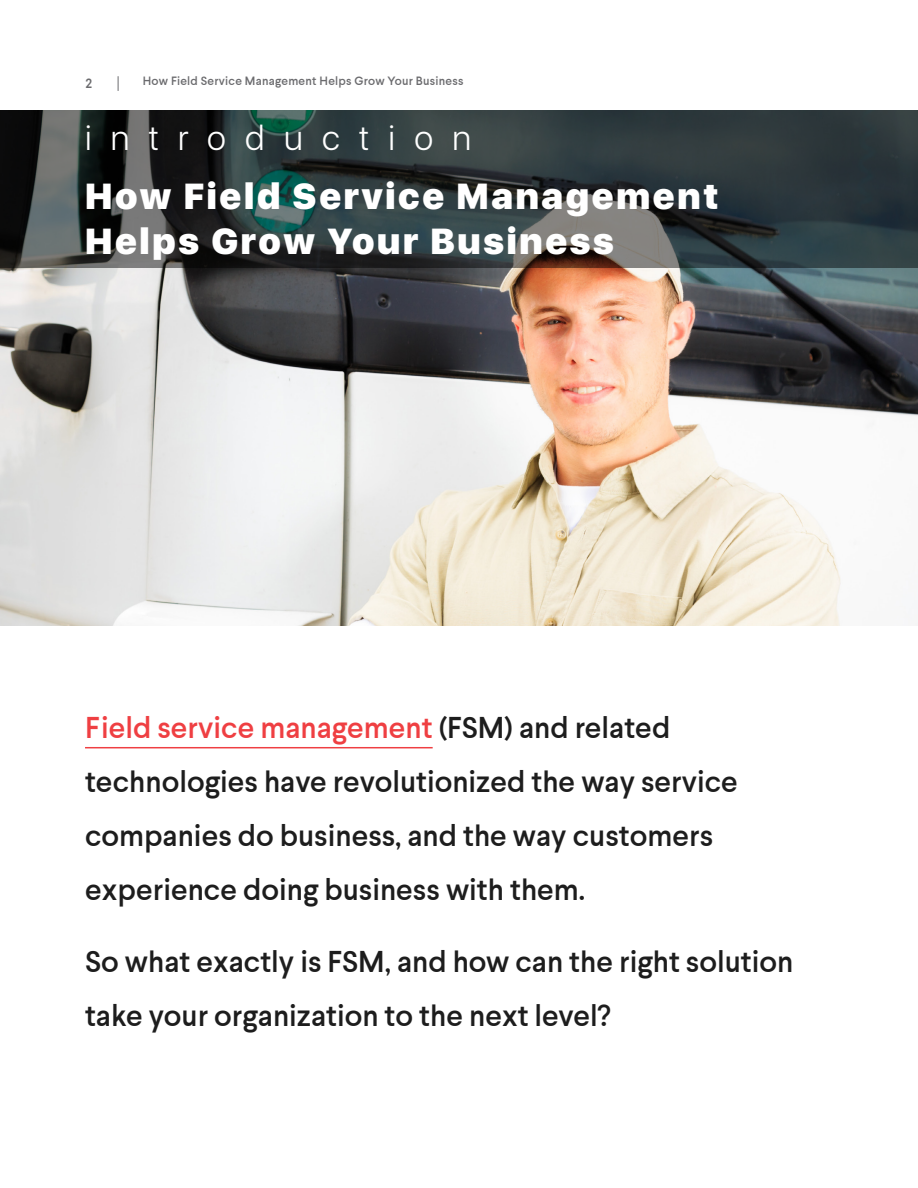
<style>
.page{position:relative;width:918px;height:1188px;background:#fff}
.page>*{position:absolute;margin:0;border:0;box-sizing:border-box;transform-origin:0 0}
.H2_White{font:900 36px/45px "SFUI Display";letter-spacing:.075em;color:#fff}
.t1{font:300 34.5px "SFUI Display";letter-spacing:.56em;color:#fff}
.Body_Text{font:500 30px/54px "Larsseit";color:#1d1d1d}
.t2{font:500 13.5px "Larsseit";color:#6b6b6e}
.t3{font:500 12px "Larsseit";letter-spacing:.02em;color:#6b6b6e}
.s1{color:#ef3f42}
</style>
<div class="page">
<img style="left:0;top:268px;width:918px;height:358px">
<svg style="left:0;top:111px;width:918px;height:157px;background:#323c3d"></svg>
<svg style="left:118px;top:76px;width:1px;height:15px"></svg>
<hr style="left:85px;top:747px;width:348px;height:1px;background:#ef3f42">
<p class="t2" style="left:85px;top:76px;width:8px">2</p>
<p class="t3" style="left:143px;top:74px;width:322px">How Field Service Management Helps Grow Your Business</p>
<p class="t1" style="left:85px;top:115px;width:387px">introduction</p>
<p class="H2_White" style="left:85px;top:174px;width:635px">How Field Service Management<br>Helps Grow Your Business</p>
<p class="Body_Text" style="left:85px;top:701px;width:654px"><span class="s1">Field service management</span> (FSM) and related technologies have revolutionized the way service companies do business, and the way customers experience doing business with them.</p>
<p class="Body_Text" style="left:85px;top:935px;width:710px">So what exactly is FSM, and how can the right solution take your organization to the next level?</p>
</div>
